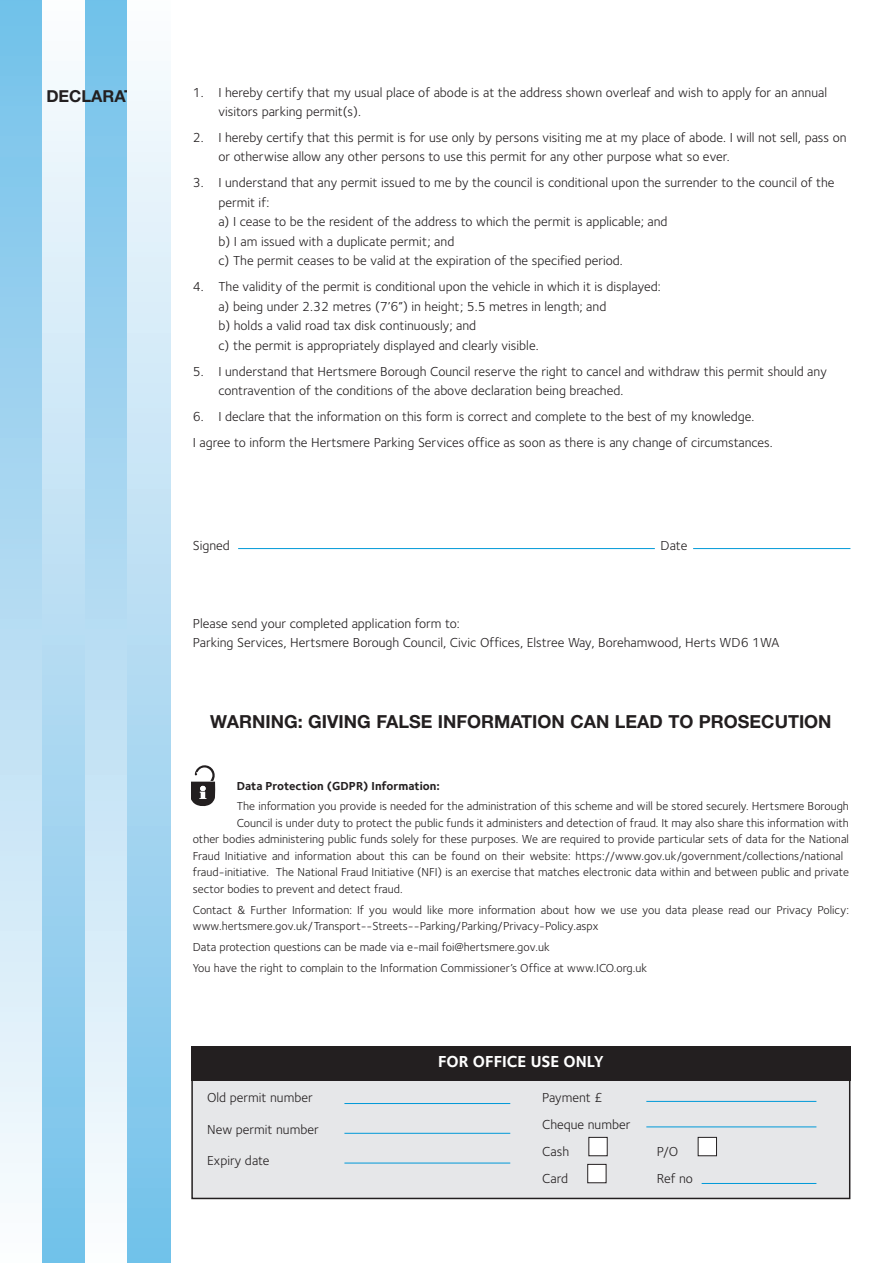
<style>
.page{position:relative;width:893px;height:1263px;background:#fff}
.page>*{position:absolute;margin:0;border:0;box-sizing:border-box;transform-origin:0 0}
.t1{font:700 18px "Helvetica Neue";color:#231f20}
.t2{font:700 16.5px "Foundry Sterling";color:#fff}
.t3{font:700 16.5px "Helvetica Neue";color:#231f20}
.t4{font:13.5px/19.5px "Foundry Sterling";color:#231f20}
.t5{font:12px/16.5px "Foundry Sterling";color:#231f20}
.t6{font:700 12px "Foundry Sterling";color:#231f20}
</style>
<div class="page">
<hr style="left:238px;top:548px;width:417px;height:1px;background:#0099d8">
<hr style="left:693px;top:548px;width:157px;height:1px;background:#0099d8">
<div style="left:0;top:0;width:43px;height:1263px;background:linear-gradient(to bottom,#72c0e9,#fcfcfe)"></div>
<div style="left:43px;top:0;width:42px;height:1263px;background:linear-gradient(to bottom,#fcfcfe,#72c0e9)"></div>
<div style="left:85px;top:0;width:43px;height:1263px;background:linear-gradient(to bottom,#72c0e9,#fcfcfe)"></div>
<div style="left:128px;top:0;width:42px;height:1263px;background:linear-gradient(to bottom,#fcfcfe,#72c0e9)"></div>
<svg style="left:191px;top:765px;width:24px;height:41px"></svg>
<div style="left:192px;top:1047px;width:658px;height:151px;background:#e6e7e9"></div>
<div style="left:191px;top:1046px;width:659px;height:153px;border:2px solid #231f20"></div>
<div style="left:588px;top:1164px;width:18px;height:19px;background:#fff"></div>
<div style="left:587px;top:1164px;width:19px;height:19px;border:1px solid #231f20"></div>
<div style="left:698px;top:1137px;width:18px;height:19px;background:#fff"></div>
<div style="left:698px;top:1137px;width:19px;height:19px;border:1px solid #231f20"></div>
<div style="left:589px;top:1137px;width:18px;height:19px;background:#fff"></div>
<div style="left:588px;top:1137px;width:20px;height:19px;border:1px solid #231f20"></div>
<div style="left:191px;top:1046px;width:659px;height:34px;background:#231f20"></div>
<hr style="left:344px;top:1103px;width:166px;height:1px;background:#0099d8">
<hr style="left:344px;top:1133px;width:166px;height:1px;background:#0099d8">
<hr style="left:344px;top:1163px;width:166px;height:1px;background:#0099d8">
<hr style="left:646px;top:1101px;width:170px;height:1px;background:#0099d8">
<hr style="left:646px;top:1126px;width:170px;height:1px;background:#0099d8">
<hr style="left:702px;top:1183px;width:114px;height:1px;background:#0099d8">
<p class="t3" style="left:46px;top:86px;width:119px">D CLARATION</p>
<p class="t4" style="left:218px;top:83px;width:610px;text-indent:-26px">1. I hereby certify that my usual place of abode is at the address shown overleaf and wish to apply for an annual visitors parking permit(s).</p>
<p class="t4" style="left:218px;top:129px;width:630px;text-indent:-26px">2. I hereby certify that this permit is for use only by persons visiting me at my place of abode. I will not sell, pass on or otherwise allow any other persons to use this permit for any other purpose what so ever.</p>
<p class="t4" style="left:218px;top:174px;width:618px;text-indent:-26px">3. I understand that any permit issued to me by the council is conditional upon the surrender to the council of the permit if:<br>a) I cease to be the resident of the address to which the permit is applicable; and<br>b) I am issued with a duplicate permit; and<br>c) The permit ceases to be valid at the expiration of the specified period.</p>
<p class="t4" style="left:218px;top:278px;width:444px;text-indent:-26px">4. The validity of the permit is conditional upon the vehicle in which it is displayed: a) being under 2.32 metres (7’6”) in height; 5.5 metres in length; and<br>b) holds a valid road tax disk continuously; and<br>c) the permit is appropriately displayed and clearly visible.</p>
<p class="t4" style="left:218px;top:362px;width:610px;text-indent:-26px">5. I understand that Hertsmere Borough Council reserve the right to cancel and withdraw this permit should any contravention of the conditions of the above declaration being breached.</p>
<p class="t4" style="left:193px;top:408px;width:563px">6. I declare that the information on this form is correct and complete to the best of my knowledge.</p>
<p class="t4" style="left:193px;top:434px;width:581px">I agree to inform the Hertsmere Parking Services office as soon as there is any change of circumstances.</p>
<p class="t4" style="left:193px;top:537px;width:39px">Signed</p>
<p class="t4" style="left:661px;top:537px;width:28px">Date</p>
<p class="t4" style="left:193px;top:615px;width:588px">Please send your completed application form to:<br>Parking Services, Hertsmere Borough Council, Civic Offices, Elstree Way, Borehamwood, Herts WD6 1WA</p>
<h4 class="t1" style="left:210px;top:710px;width:623px">WARNING: GIVING FALS INFORMATION CAN L AD TO PROS CUTION</h4>
<h6 class="t6" style="left:237px;top:781px;width:204px">Data Protection (GDPR) Information:</h6>
<p class="t5" style="left:237px;top:799px;width:614px">The information you provide is needed for the administration of this scheme and will be stored securely. Hertsmere Borough</p>
<p class="t5" style="left:193px;top:815px;width:658px;text-indent:44px">Council is under duty to protect the public funds it administers and detection of fraud. It may also share this information with other bodies administering public funds solely for these purposes. We are required to provide particular sets of data for the National Fraud Initiative and information about this can be found on their website: https://www.gov.uk/government/collections/national fraud initiative. The National Fraud Initiative (NFI) is an exercise that matches electronic data within and between public and private sector bodies to prevent and detect fraud.</p>
<p class="t5" style="left:193px;top:902px;width:658px">Contact &amp; Further Information: If you would like more information about how we use you data please read our Privacy Policy: www.hertsmere.gov.uk/Transport Streets Parking/Parking/Privacy Policy.aspx</p>
<p class="t5" style="left:193px;top:937px;width:456px;line-height:20.7px">Data protection questions can be made via e mail foi@hertsmere.gov.uk<br>You have the right to complain to the Information Commissioner’s Office at www.ICO.org.uk</p>
<p class="t4" style="left:207px;top:1089px;width:107px">Old permit number</p>
<p class="t4" style="left:207px;top:1120px;width:113px">New permit number</p>
<p class="t4" style="left:207px;top:1152px;width:64px">Expiry date</p>
<p class="t2" style="left:438px;top:1055px;width:167px">FOR OFFICE USE ONLY</p>
<p class="t4" style="left:542px;top:1085px;width:90px;line-height:27px">Payment £<br>Cheque number<br>Cash</p>
<p class="t4" style="left:657px;top:1143px;width:23px">P/O</p>
<p class="t4" style="left:542px;top:1170px;width:27px">Card</p>
<p class="t4" style="left:657px;top:1170px;width:37px">Ref no</p>
</div>
